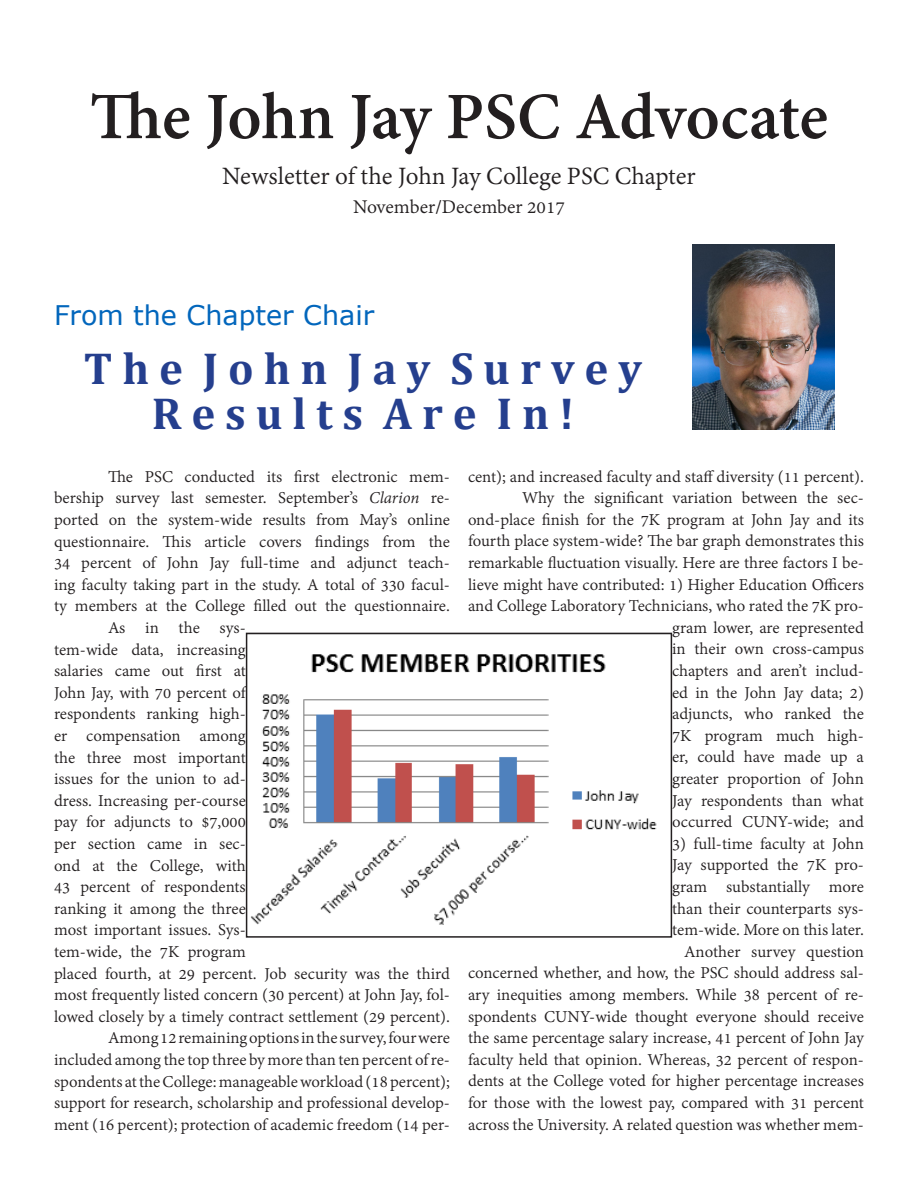
<style>
.page{position:relative;width:918px;height:1188px;background:#fff}
.page>*{position:absolute;margin:0;border:0;box-sizing:border-box;transform-origin:0 0}
.t1{font:700 72px "Adobe Devanagari";letter-spacing:-.005em;color:#231f20}
.t2{font:700 45px "Cambria";color:#253f8e}
.t3{font:27px "Adobe Devanagari";color:#231f20}
.t4{font:27px "Verdana";color:#0266bc}
.t5{font:21px "Adobe Devanagari";color:#231f20}
.t6{font:18px/21.6px "Adobe Devanagari";color:#231f20;text-align:justify}
.s1{font-style:italic}
</style>
<div class="page">
<img style="left:692px;top:244px;width:143px;height:186px">
<img style="left:251px;top:654px;width:406px;height:271px">
<div style="left:246px;top:633px;width:426px;height:305px;border:2px solid #231f20"></div>
<p class="t1" style="left:90px;top:75px;width:740px">The John Jay PSC Advocate</p>
<p class="t3" style="left:222px;top:161px;width:475px">Newsletter of the John Jay College PSC Chapter</p>
<p class="t5" style="left:353px;top:194px;width:213px">November/December 2017</p>
<p class="t4" style="left:54px;top:297px;width:322px">From the Chapter Chair</p>
<p class="t2" style="left:84px;top:337px;width:560px">T h e J o h n J a y S u r v e y</p>
<p class="t2" style="left:152px;top:382px;width:424px">R e s u l t s A r e I n !</p>
<p class="t6" style="left:54px;top:467px;width:398px;text-indent:54px">The PSC conducted its first electronic mem&shy;bership survey last semester. September’s <span class="s1">Clarion</span> re&shy;ported on the system-wide results from May’s online questionnaire. This article covers findings from the 34 percent of John Jay full-time and adjunct teach&shy;ing faculty taking part in the study. A total of 330 facul&shy;ty members at the College filled out the questionnaire.</p>
<p class="t6" style="left:54px;top:618px;width:398px;text-align:left;text-indent:54px">As in the sys-<br>tem-wide data, increasing<br>salaries came out first at<br>John Jay, with 70 percent of<br>respondents ranking high-<br>er compensation among<br>the three most important<br>issues for the union to ad-<br>dress. Increasing per-course<br>pay for adjuncts to $7,000<br>per section came in sec-<br>ond at the College, with<br>43 percent of respondents<br>ranking it among the three<br>most important issues. Sys-<br>tem-wide, the 7K program<br>placed fourth, at 29 percent. Job security was the third most frequently listed concern (30 percent) at John Jay, fol&shy;lowed closely by a timely contract settlement (29 percent).</p>
<p class="t6" style="left:54px;top:1029px;width:398px;text-indent:54px">Among 12 remaining options in the survey, four were included among the top three by more than ten percent of re&shy;spondents at the College: manageable workload (18 percent); support for research, scholarship and professional develop&shy;ment (16 percent); protection of academic freedom (14 per-</p>
<p class="t6" style="left:468px;top:467px;width:398px">cent); and increased faculty and staff diversity (11 percent).</p>
<p class="t6" style="left:468px;top:489px;width:398px;text-align:right">Why the significant variation between the sec&shy;ond-place finish for the 7K program at John Jay and its fourth place system-wide? The bar graph demonstrates this remarkable fluctuation visually. Here are three factors I be&shy;lieve might have contributed: 1) Higher Education Officers and College Laboratory Technicians, who rated the 7K pro&shy;gram lower, are represented<br>in their own cross-campus<br>chapters and aren’t includ-<br>ed in the John Jay data; 2)<br>adjuncts, who ranked the<br>7K program much high-<br>er, could have made up a<br>greater proportion of John<br>Jay respondents than what<br>occurred CUNY-wide; and</p>
<p class="t6" style="left:672px;top:834px;width:193px">3) full-time faculty at John Jay supported the 7K pro&shy;gram substantially more than their counterparts sys&shy;tem-wide. More on this later.</p>
<p class="t6" style="left:468px;top:942px;width:398px;text-indent:216px">Another survey question concerned whether, and how, the PSC should address sal&shy;ary inequities among members. While 38 percent of re&shy;spondents CUNY-wide thought everyone should receive the same percentage salary increase, 41 percent of John Jay faculty held that opinion. Whereas, 32 percent of respon&shy;dents at the College voted for higher percentage increases for those with the lowest pay, compared with 31 percent across the University. A related question was whether mem-</p>
</div>
